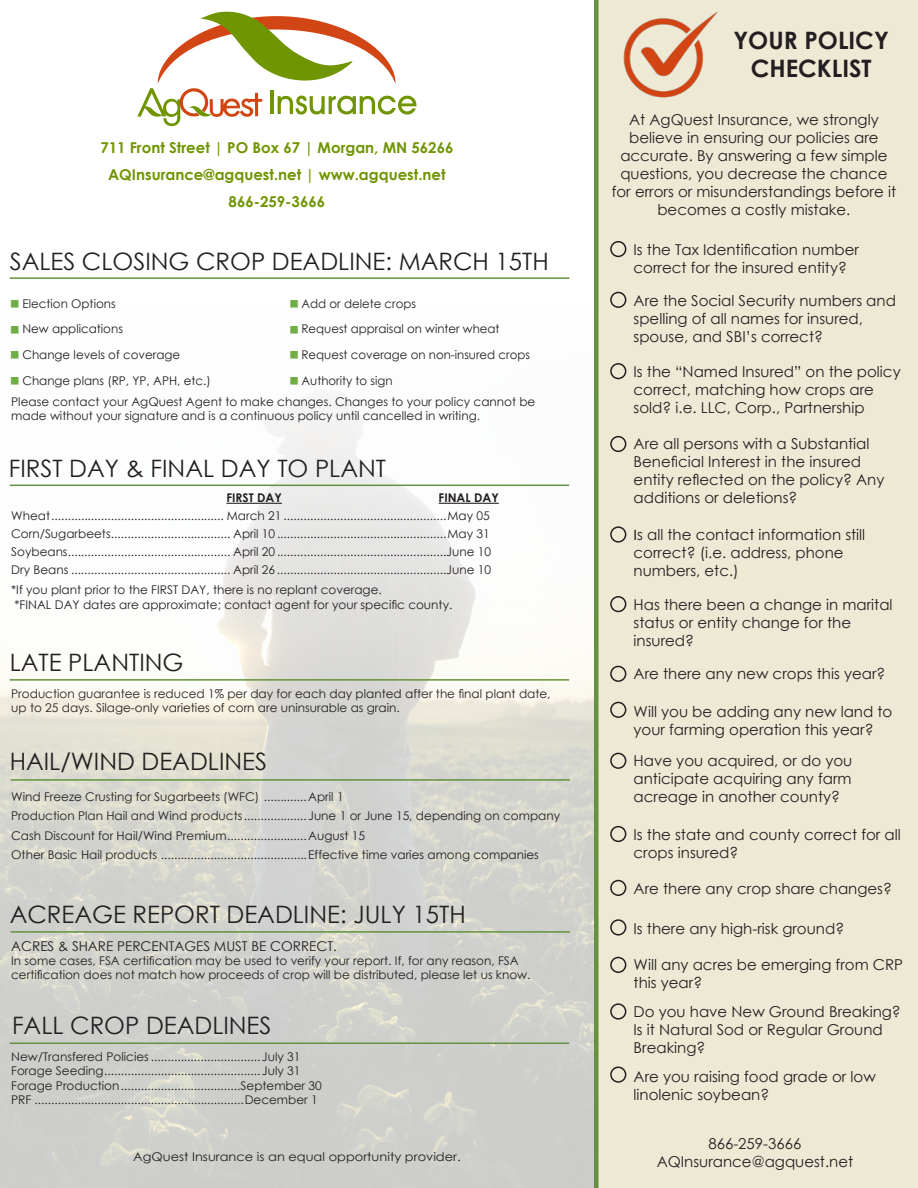
<style>
.page{position:relative;width:918px;height:1188px;background:#fff}
.page>*{position:absolute;margin:0;border:0;box-sizing:border-box;transform-origin:0 0}
.t1{font:24px "Century Gothic";color:#231f20}
.t2{font:700 24px/28.8px "Century Gothic";color:#231f20;text-align:center}
.t3{font:15px/18px "Century Gothic";color:#231f20}
.t4{font:700 15px/27px "Century Gothic";color:#709502;text-align:center}
.t5{font:13.5px "Century Gothic";color:#231f20}
.t6{font:12px/14.4px "Century Gothic";color:#231f20}
.t7{font:12px "Century Gothic";color:#231f20;scale:1.08 1}
.t8{font:700 12px "Century Gothic";color:#231f20}
.s1{font-family:"Myriad Pro"}
</style>
<div class="page">
<div style="left:594px;top:0;width:324px;height:1188px;background:#ede9d5"></div>
<svg style="left:137px;top:12px;width:279px;height:114px"></svg>
<div style="left:594px;top:0;width:5px;height:1188px;background:#65923e"></div>
<hr style="left:10px;top:1042px;width:559px;height:2px;background:#65923e">
<hr style="left:10px;top:679px;width:559px;height:2px;background:#65923e">
<hr style="left:10px;top:277px;width:560px;height:2px;background:#65923e">
<hr style="left:11px;top:931px;width:559px;height:2px;background:#65923e">
<hr style="left:11px;top:779px;width:559px;height:2px;background:#65923e">
<div style="left:610px;top:1067px;width:16px;height:16px;border:2px solid #231f20;border-radius:50%"></div>
<div style="left:610px;top:1003px;width:16px;height:17px;border:2px solid #231f20;border-radius:50%"></div>
<div style="left:610px;top:957px;width:16px;height:16px;border:2px solid #231f20;border-radius:50%"></div>
<div style="left:610px;top:919px;width:16px;height:17px;border:2px solid #231f20;border-radius:50%"></div>
<div style="left:610px;top:880px;width:16px;height:16px;border:2px solid #231f20;border-radius:50%"></div>
<div style="left:610px;top:826px;width:16px;height:16px;border:2px solid #231f20;border-radius:50%"></div>
<div style="left:610px;top:753px;width:16px;height:16px;border:2px solid #231f20;border-radius:50%"></div>
<div style="left:610px;top:702px;width:16px;height:16px;border:2px solid #231f20;border-radius:50%"></div>
<div style="left:610px;top:666px;width:16px;height:16px;border:2px solid #231f20;border-radius:50%"></div>
<div style="left:610px;top:596px;width:16px;height:16px;border:2px solid #231f20;border-radius:50%"></div>
<div style="left:610px;top:526px;width:16px;height:17px;border:2px solid #231f20;border-radius:50%"></div>
<div style="left:610px;top:436px;width:16px;height:16px;border:2px solid #231f20;border-radius:50%"></div>
<div style="left:610px;top:363px;width:16px;height:16px;border:2px solid #231f20;border-radius:50%"></div>
<div style="left:610px;top:292px;width:16px;height:16px;border:2px solid #231f20;border-radius:50%"></div>
<div style="left:610px;top:241px;width:16px;height:16px;border:2px solid #231f20;border-radius:50%"></div>
<hr style="left:227px;top:503px;width:55px;height:1px;background:#231f20">
<hr style="left:439px;top:503px;width:60px;height:1px;background:#231f20">
<hr style="left:10px;top:485px;width:559px;height:1px;background:#65923e">
<img style="left:623px;top:12px;width:95px;height:86px">
<p class="t4" style="left:100px;top:135px;width:355px">711 Front Street | PO Box 67 | Morgan, MN 56266<br>AQInsurance@agquest.net | www.agquest.net<br>866-259-3666</p>
<h1 class="t1" style="left:10px;top:252px;width:541px">SALES CLOSING CROP DEADLINE: MARCH 15TH</h1>
<p class="t6" style="left:302px;top:291px;width:230px;line-height:25.7px">Add or delete crops<br>Request appraisal on winter wheat<br>Request coverage on non-insured crops<br>Authority to sign</p>
<p class="t6" style="left:22px;top:291px;width:190px;line-height:25.7px">Election Options<br>New applications<br>Change levels of coverage<br>Change plans (RP, YP, APH, etc.)</p>
<p class="t6" style="left:11px;top:395px;width:526px">Please contact your AgQuest Agent to make changes. Changes to your policy cannot be made without your signature and is a continuous policy until cancelled in writing.</p>
<h1 class="t1" style="left:9px;top:459px;width:379px">FIRST DAY &amp; FINAL DAY TO PLANT</h1>
<p class="t8" style="left:227px;top:493px;width:57px">FIRST DAY</p>
<p class="t8" style="left:439px;top:493px;width:62px">FINAL DAY</p>
<p class="t6" style="left:11px;top:508px;width:481px;line-height:18px;text-align:justify">Wheat .................................................... March 21 .................................................May 05<br>Corn/Sugarbeets .................................... April 10 ...................................................May 31<br>Soybeans ................................................. April 20 ...................................................June 10<br>Dry Beans ................................................ April 26 ...................................................June 10</p>
<p class="t6" style="left:11px;top:584px;width:443px">*If you plant prior to the FIRST DAY, there is no replant coverage.<br>*FINAL DAY dates are approximate; contact agent for your specific county.</p>
<h1 class="t1" style="left:10px;top:653px;width:175px">LATE PLANTING</h1>
<p class="t6" style="left:11px;top:686px;width:541px">Production guarantee is reduced 1% per day for each day planted after the final plant date, up to 25 days. Silage-only varieties of corn are uninsurable as grain.</p>
<h1 class="t1" style="left:10px;top:752px;width:259px">HAIL/WIND DEADLINES</h1>
<p class="t6" style="left:11px;top:788px;width:550px;line-height:19.5px">Wind Freeze Crusting for Sugarbeets (WFC) .............April 1<br>Production Plan Hail and Wind products ...................June 1 or June 15, depending on company Cash Discount for Hail/Wind Premium ........................August 15<br>Other Basic Hail products ............................................Effective time varies among companies</p>
<h1 class="t1" style="left:10px;top:904px;width:458px">ACREAGE REPORT DEADLINE: JULY 15TH</h1>
<p class="t5" style="left:11px;top:940px;width:327px">ACRES &amp; SHARE PERCENTAGES MUST BE CORRECT.</p>
<p class="t6" style="left:11px;top:953px;width:521px">In some cases, FSA certification may be used to verify your report. If, for any reason, FSA certification does not match how proceeds of crop will be distributed, please let us know.</p>
<h1 class="t1" style="left:12px;top:1015px;width:261px">FALL CROP DEADLINES</h1>
<p class="t6" style="left:11px;top:1050px;width:312px">New/Transfered Policies ................................. July 31<br>Forage Seeding ............................................... July 31<br>Forage Production ....................................September 30<br>PRF ...............................................................December 1</p>
<p class="t7" style="left:133px;top:1152px;width:305px">AgQuest Insurance is an equal opportunity provider.</p>
<h1 class="t2" style="left:733px;top:28px;width:157px">YOUR POLICY<br>CHECKLIST</h1>
<p class="t3" style="left:612px;top:112px;width:286px;text-align:center">At AgQuest Insurance, we strongly believe in ensuring our policies are accurate. By answering a few simple questions, you decrease the chance for errors or misunderstandings before it becomes a costly mistake.</p>
<p class="t3" style="left:634px;top:241px;width:227px">Is the Tax Identification number correct for the insured entity?</p>
<p class="t3" style="left:634px;top:293px;width:264px">Are the Social Security numbers and spelling of all names for insured, spouse, and SBI’s correct?</p>
<p class="t3" style="left:634px;top:364px;width:269px">Is the “Named Insured” on the policy correct, matching how crops are sold? i.e. LLC, Corp., Partnership</p>
<p class="t3" style="left:634px;top:436px;width:252px">Are all persons with a Substantial<br>Beneficial Interest in the insured entity reflected on the policy? Any additions or deletions?</p>
<p class="t3" style="left:634px;top:527px;width:233px"><span class="s1">I</span>s all the contact information still correct? (i.e. address, phone numbers, etc.)</p>
<p class="t3" style="left:634px;top:597px;width:261px">Has there been a change in marital status or entity change for the insured?</p>
<p class="t3" style="left:634px;top:666px;width:253px">Are there any new crops this year?</p>
<p class="t3" style="left:634px;top:703px;width:260px">Will you be adding any new land to your farming operation this year?</p>
<p class="t3" style="left:634px;top:753px;width:220px;text-align:justify">Have you acquired, or do you anticipate acquiring any farm acreage in another county?</p>
<p class="t3" style="left:634px;top:827px;width:269px">Is the state and county correct for all crops insured?</p>
<p class="t3" style="left:634px;top:881px;width:260px">Are there any crop share changes?</p>
<p class="t3" style="left:634px;top:921px;width:212px">Is there any high-risk ground?</p>
<p class="t3" style="left:634px;top:957px;width:271px">Will any acres be emerging from CRP this year?</p>
<p class="t3" style="left:634px;top:1004px;width:269px">Do you have New Ground Breaking?<br>Is it Natural Sod or Regular Ground<br>Breaking?</p>
<p class="t3" style="left:634px;top:1069px;width:244px">Are you raising food grade or low linolenic soybean?</p>
<p class="t3" style="left:657px;top:1136px;width:198px;text-align:center">866-259-3666<br>AQInsurance@agquest.net</p>
</div>
